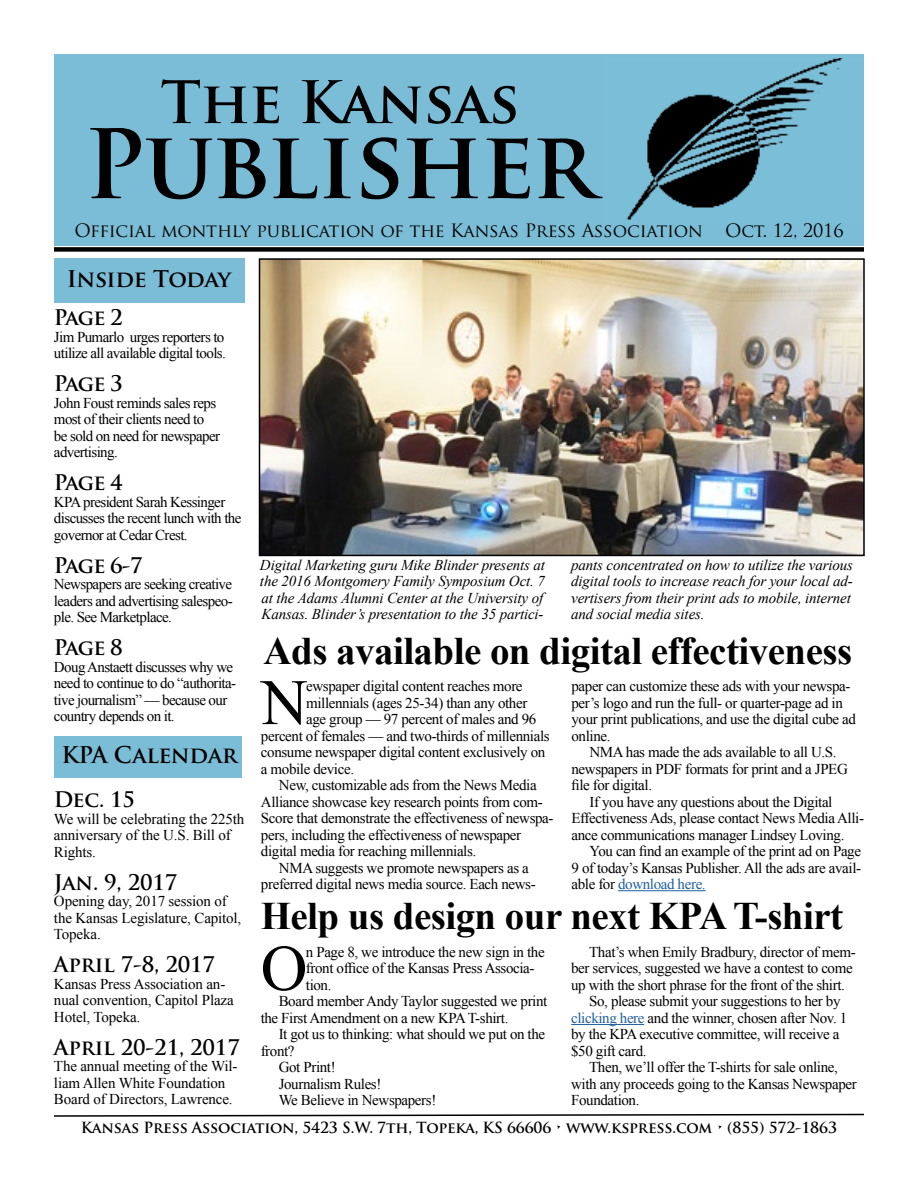
<style>
.page{position:relative;width:918px;height:1188px;background:#fff}
.page>*{position:absolute;margin:0;border:0;box-sizing:border-box;transform-origin:0 0}
.t1{font:700 93px "Trajan Pro";letter-spacing:-.02em;color:#000}
.t2{font:64.8px "Times New Roman";color:#000}
.t3{font:700 57px "Trajan Pro";letter-spacing:-.01em;color:#000}
.t4{font:700 39px "Times New Roman";letter-spacing:-.015em;color:#000}
.t5{font:700 22.5px "Trajan Pro";letter-spacing:-.01em;color:#000}
.t6{font:700 21px "Trajan Pro";letter-spacing:-.01em;color:#000}
.t7{font:18px "Trajan Pro";letter-spacing:-.01em;color:#000}
.t8{font:15px/16.5px "Times New Roman";letter-spacing:-.025em;color:#000}
.t9{font:italic 15px/16.5px "Times New Roman";letter-spacing:-.01em;color:#000}
.t10{font:700 15px "Trajan Pro";letter-spacing:-.01em;color:#000}
.s1{color:#215e9e}
</style>
<div class="page">
<hr style="left:571px;top:1024px;width:73px;height:1px;background:#215e9e">
<div style="left:54px;top:258px;width:190px;height:45px;background:#7bbdd6"></div>
<div style="left:54px;top:54px;width:810px;height:192px;background:#7bbdd6"></div>
<div style="left:54px;top:247px;width:810px;height:5px;background:#000"></div>
<img style="left:626px;top:58px;width:217px;height:162px">
<svg style="left:54px;top:1113px;width:810px;height:4px"></svg>
<div style="left:54px;top:736px;width:187px;height:42px;background:#7bbdd6"></div>
<hr style="left:618px;top:890px;width:88px;height:1px;background:#215e9e">
<img style="left:262px;top:261px;width:600px;height:292px">
<div style="left:259px;top:258px;width:606px;height:298px;border:2px solid #000"></div>
<h3 class="t3" style="left:161px;top:67px;width:360px">The Kansas</h3>
<h1 class="t1" style="left:84px;top:106px;width:513px">Publisher</h1>
<p class="t7" style="left:74px;top:219px;width:630px">Official monthly publication of the Kansas Press Association</p>
<p class="t7" style="left:725px;top:219px;width:120px">Oct. 12, 2016</p>
<h3 class="t5" style="left:67px;top:265px;width:166px">Inside Today</h3>
<h3 class="t6" style="left:54px;top:304px;width:70px">Page 2</h3>
<p class="t8" style="left:54px;top:328px;width:173px">Jim Pumarlo urges reporters to utilize all available digital tools.</p>
<h3 class="t6" style="left:54px;top:370px;width:70px">Page 3</h3>
<p class="t8" style="left:54px;top:394px;width:168px">John Foust reminds sales reps most of their clients need to be sold on need for newspaper advertising.</p>
<h3 class="t6" style="left:54px;top:469px;width:70px">Page 4</h3>
<p class="t8" style="left:54px;top:493px;width:189px">KPA president Sarah Kessinger discusses the recent lunch with the governor at Cedar Crest.</p>
<h3 class="t6" style="left:54px;top:552px;width:90px">Page 6-7</h3>
<p class="t8" style="left:54px;top:576px;width:180px;text-align:justify">Newspapers are seeking creative leaders and advertising salespeo&shy;ple. See Marketplace.</p>
<h3 class="t6" style="left:54px;top:634px;width:70px">Page 8</h3>
<p class="t8" style="left:54px;top:658px;width:184px">Doug Anstaett discusses why we need to continue to do “authorita&shy;tive journalism” — because our country depends on it.</p>
<h3 class="t5" style="left:61px;top:741px;width:178px">KPA Calendar</h3>
<h3 class="t6" style="left:54px;top:786px;width:83px">Dec. 15</h3>
<p class="t8" style="left:54px;top:810px;width:192px">We will be celebrating the 225th anniversary of the U.S. Bill of<br>Rights.</p>
<h3 class="t6" style="left:54px;top:869px;width:125px">Jan. 9, 2017</h3>
<p class="t8" style="left:54px;top:893px;width:189px">Opening day, 2017 session of the Kansas Legislature, Capitol,<br>Topeka.</p>
<h3 class="t6" style="left:54px;top:951px;width:163px">April 7-8, 2017</h3>
<p class="t8" style="left:54px;top:975px;width:181px">Kansas Press Association an&shy;nual convention, Capitol Plaza<br>Hotel, Topeka.</p>
<h3 class="t6" style="left:54px;top:1034px;width:187px">April 20-21, 2017</h3>
<p class="t8" style="left:54px;top:1058px;width:185px">The annual meeting of the Wil&shy;liam Allen White Foundation<br>Board of Directors, Lawrence.</p>
<p class="t9" style="left:260px;top:556px;width:287px">Digital Marketing guru Mike Blinder presents at the 2016 Montgomery Family Symposium Oct. 7 at the Adams Alumni Center at the University of Kansas. Blinder’s presentation to the 35 partici-</p>
<p class="t9" style="left:571px;top:556px;width:283px">pants concentrated on how to utilize the various digital tools to increase reach for your local ad&shy;vertisers from their print ads to mobile, internet and social media sites.</p>
<h3 class="t4" style="left:264px;top:624px;width:590px">Ads available on digital effectiveness</h3>
<h2 class="t2" style="left:261px;top:659px;width:48px">N</h2>
<p class="t8" style="left:306px;top:678px;width:218px">ewspaper digital content reaches more</p>
<p class="t8" style="left:306px;top:694px;width:223px">millennials (ages 25-34) than any other</p>
<p class="t8" style="left:306px;top:711px;width:232px">age group — 97 percent of males and 96</p>
<p class="t8" style="left:261px;top:727px;width:290px">percent of females — and two-thirds of millennials</p>
<p class="t8" style="left:261px;top:744px;width:286px">consume newspaper digital content exclusively on</p>
<p class="t8" style="left:261px;top:760px;width:95px">a mobile device.</p>
<p class="t8" style="left:279px;top:777px;width:259px">New, customizable ads from the News Media</p>
<p class="t8" style="left:261px;top:793px;width:283px">Alliance showcase key research points from com-</p>
<p class="t8" style="left:261px;top:810px;width:294px">Score that demonstrate the effectiveness of newspa-</p>
<p class="t8" style="left:261px;top:826px;width:262px">pers, including the effectiveness of newspaper</p>
<p class="t8" style="left:261px;top:843px;width:217px">digital media for reaching millennials.</p>
<p class="t8" style="left:279px;top:859px;width:251px">NMA suggests we promote newspapers as a</p>
<p class="t8" style="left:261px;top:876px;width:276px">preferred digital news media source. Each news-</p>
<p class="t8" style="left:572px;top:678px;width:286px">paper can customize these ads with your newspa&shy;per’s logo and run the full- or quarter-page ad in your print publications, and use the digital cube ad online.</p>
<p class="t8" style="left:572px;top:744px;width:278px;text-indent:18px">NMA has made the ads available to all U.S. newspapers in PDF formats for print and a JPEG file for digital.</p>
<p class="t8" style="left:572px;top:793px;width:294px;text-indent:18px">If you have any questions about the Digital<br>Effectiveness Ads, please contact News Media Alli&shy;ance communications manager Lindsey Loving.</p>
<p class="t8" style="left:572px;top:843px;width:291px;text-align:justify;text-indent:18px">You can find an example of the print ad on Page 9 of today’s Kansas Publisher. All the ads are avail&shy;able for <span class="s1">download here.</span></p>
<h3 class="t4" style="left:261px;top:889px;width:584px">Help us design our next KPA T-shirt</h3>
<h2 class="t2" style="left:261px;top:925px;width:48px">O</h2>
<p class="t8" style="left:306px;top:943px;width:240px">n Page 8, we introduce the new sign in the</p>
<p class="t8" style="left:306px;top:960px;width:230px">front office of the Kansas Press Associa-</p>
<p class="t8" style="left:306px;top:976px;width:27px">tion.</p>
<p class="t8" style="left:279px;top:993px;width:270px">Board member Andy Taylor suggested we print</p>
<p class="t8" style="left:261px;top:1009px;width:249px">the First Amendment on a new KPA T-shirt.</p>
<p class="t8" style="left:279px;top:1026px;width:268px">It got us to thinking: what should we put on the</p>
<p class="t8" style="left:261px;top:1042px;width:35px">front?</p>
<p class="t8" style="left:279px;top:1059px;width:59px">Got Print!</p>
<p class="t8" style="left:279px;top:1075px;width:104px">Journalism Rules!</p>
<p class="t8" style="left:279px;top:1092px;width:159px">We Believe in Newspapers!</p>
<p class="t8" style="left:589px;top:943px;width:268px">That’s when Emily Bradbury, director of mem-</p>
<p class="t8" style="left:571px;top:960px;width:283px">ber services, suggested we have a contest to come</p>
<p class="t8" style="left:571px;top:976px;width:275px">up with the short phrase for the front of the shirt.</p>
<p class="t8" style="left:589px;top:993px;width:253px">So, please submit your suggestions to her by</p>
<p class="t8" style="left:571px;top:1009px;width:278px"><span class="s1">clicking here</span> and the winner, chosen after Nov. 1</p>
<p class="t8" style="left:571px;top:1026px;width:270px">by the KPA executive committee, will receive a</p>
<p class="t8" style="left:571px;top:1042px;width:77px">$50 gift card.</p>
<p class="t8" style="left:589px;top:1059px;width:250px">Then, we’ll offer the T-shirts for sale online,</p>
<p class="t8" style="left:571px;top:1075px;width:287px">with any proceeds going to the Kansas Newspaper</p>
<p class="t8" style="left:571px;top:1092px;width:70px">Foundation.</p>
<p class="t10" style="left:81px;top:1118px;width:758px">Kansas Press Association, 5423 S.W. 7th, Topeka, KS 66606 • www.kspress.com • (855) 572-1863</p>
</div>
